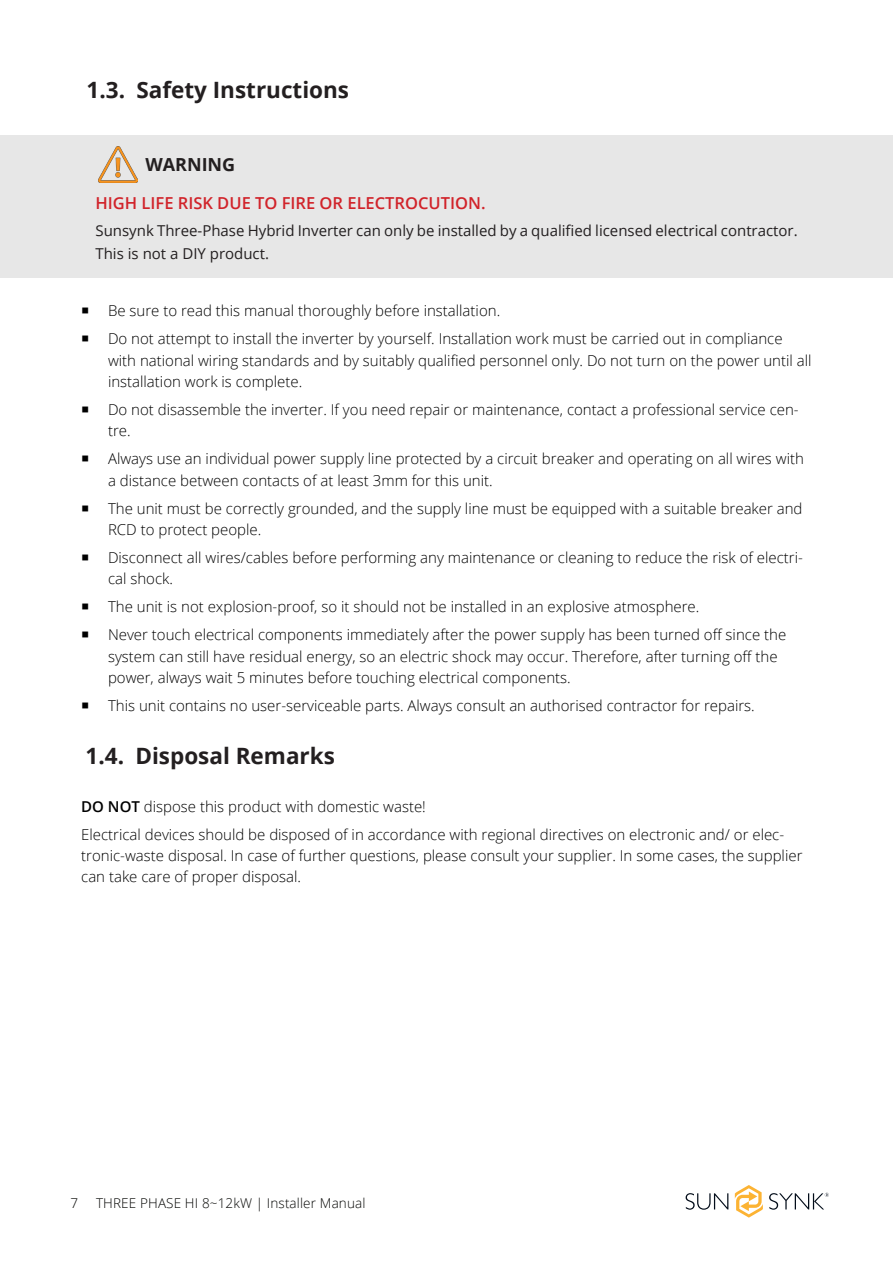
<style>
.page{position:relative;width:893px;height:1263px;background:#fff}
.page>*{position:absolute;margin:0;border:0;box-sizing:border-box;transform-origin:0 0}
.t1{font:700 22.5px "Open Sans";color:#231f20}
.Body_Text{font:700 18px "Open Sans";color:#231f20}
.Body_Text-2{font:600 16.5px "Open Sans";color:#d1232a}
.Body_Paragraph_Sunsy{font:300 15px/21.3px "Open Sans";color:#000}
.Body_Text-3{font:15px/22.5px "Open Sans";color:#231f20}
.t2{font:300 13.5px "Open Sans";letter-spacing:.01em;color:#040503}
.s1{font-weight:600}
</style>
<div class="page">
<svg style="left:686px;top:1193px;width:42px;height:17px"></svg>
<svg style="left:735px;top:1185px;width:28px;height:32px"></svg>
<svg style="left:769px;top:1193px;width:60px;height:17px"></svg>
<div style="left:0;top:135px;width:893px;height:143px;background:#e7e7e7"></div>
<img style="left:98px;top:147px;width:40px;height:36px">
<p class="t1" style="left:87px;top:74px;width:264px">1.3. Safety Instructions</p>
<p class="Body_Text" style="left:145px;top:152px;width:91px">WARNING</p>
<p class="Body_Text-2" style="left:95px;top:192px;width:392px">HIGH LIFE RISK DUE TO FIRE OR ELECTROCUTION.</p>
<p class="Body_Text-3" style="left:95px;top:219px;width:704px">Sunsynk Three-Phase Hybrid Inverter can only be installed by a qualified licensed electrical contractor.<br>This is not a DIY product.</p>
<p class="Body_Paragraph_Sunsy" style="left:108px;top:300px;width:394px">Be sure to read this manual thoroughly before installation.</p>
<p class="Body_Paragraph_Sunsy" style="left:108px;top:328px;width:705px">Do not attempt to install the inverter by yourself. Installation work must be carried out in compliance with national wiring standards and by suitably qualified personnel only. Do not turn on the power until all installation work is complete.</p>
<p class="Body_Paragraph_Sunsy" style="left:108px;top:398px;width:692px">Do not disassemble the inverter. If you need repair or maintenance, contact a professional service cen&shy;tre.</p>
<p class="Body_Paragraph_Sunsy" style="left:108px;top:448px;width:697px">Always use an individual power supply line protected by a circuit breaker and operating on all wires with a distance between contacts of at least 3mm for this unit.</p>
<p class="Body_Paragraph_Sunsy" style="left:108px;top:497px;width:696px">The unit must be correctly grounded, and the supply line must be equipped with a suitable breaker and<br>RCD to protect people.</p>
<p class="Body_Paragraph_Sunsy" style="left:108px;top:546px;width:696px">Disconnect all wires/cables before performing any maintenance or cleaning to reduce the risk of electri&shy;cal shock.</p>
<p class="Body_Paragraph_Sunsy" style="left:108px;top:596px;width:593px">The unit is not explosion-proof, so it should not be installed in an explosive atmosphere.</p>
<p class="Body_Paragraph_Sunsy" style="left:108px;top:624px;width:680px">Never touch electrical components immediately after the power supply has been turned off since the system can still have residual energy, so an electric shock may occur. Therefore, after turning off the power, always wait 5 minutes before touching electrical components.</p>
<p class="Body_Paragraph_Sunsy" style="left:108px;top:694px;width:648px">This unit contains no user-serviceable parts. Always consult an authorised contractor for repairs.</p>
<p class="t1" style="left:86px;top:740px;width:251px">1.4. Disposal Remarks</p>
<p class="Body_Paragraph_Sunsy" style="left:81px;top:795px;width:346px"><span class="s1">DO NOT</span> dispose this product with domestic waste!</p>
<p class="Body_Paragraph_Sunsy" style="left:81px;top:823px;width:723px">Electrical devices should be disposed of in accordance with regional directives on electronic and/ or elec&shy;tronic-waste disposal. In case of further questions, please consult your supplier. In some cases, the supplier can take care of proper disposal.</p>
<p class="t2" style="left:70px;top:1194px;width:9px">7</p>
<p class="t2" style="left:96px;top:1194px;width:271px">THREE PHASE HI 8~12kW | Installer Manual</p>
</div>
